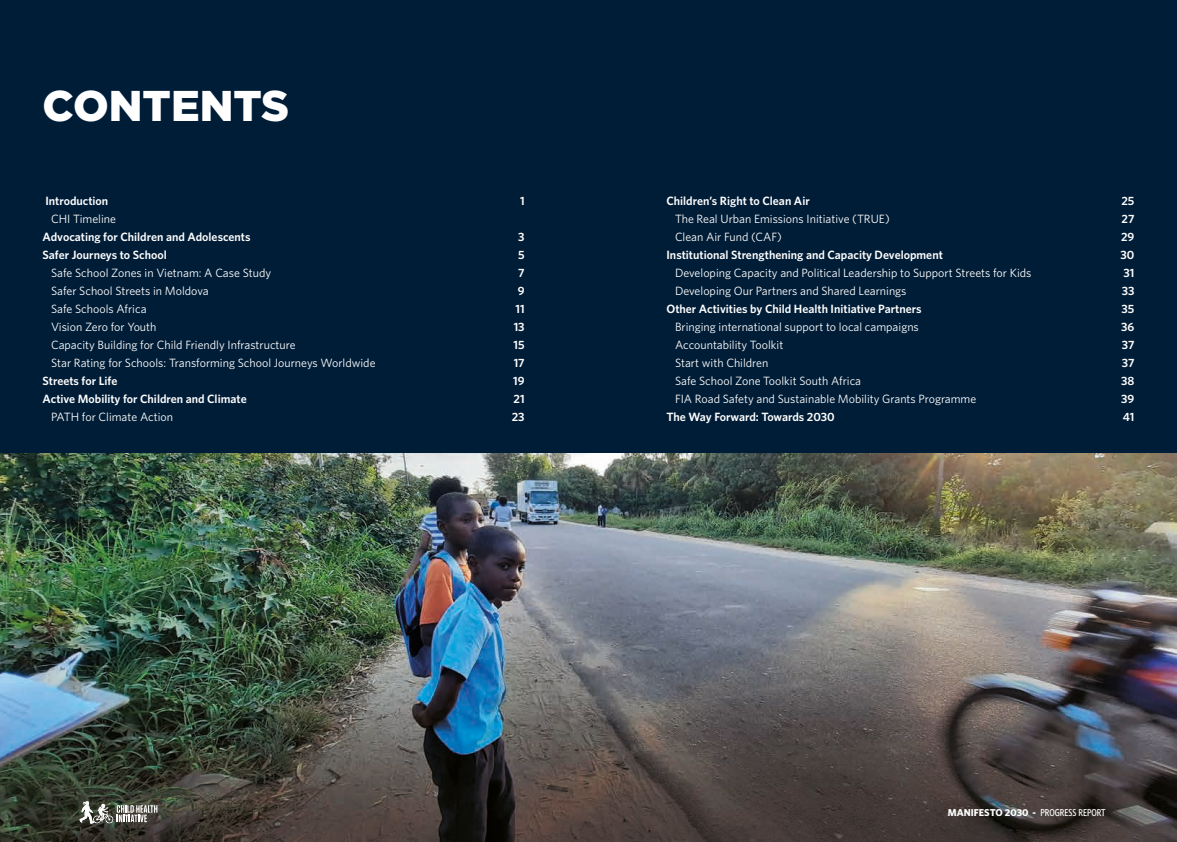
<style>
.page{position:relative;width:1177px;height:842px;background:#fff}
.page>*{position:absolute;margin:0;border:0;box-sizing:border-box;transform-origin:0 0}
.t1{font:900 43px "Gotham HTF";color:#fff}
.t2{font:12px/18px "Whitney";color:#fff}
.t3{font:600 12px/18px "Whitney";color:#fff}
.t4{font:700 10px "Whitney";color:#fff}
.s1{font-family:"Whitney Condensed";font-weight:500}
</style>
<div class="page">
<div style="left:0;top:0;width:1176px;height:842px;background:#001d37"></div>
<img style="left:0;top:454px;width:1176px;height:388px">
<svg style="left:80px;top:801px;width:77px;height:22px;background:#7e7f77"></svg>
<h1 class="t1" style="left:43px;top:81px;width:248px">CONTENTS</h1>
<p class="t3" style="left:45px;top:192px;width:64px">Introduction</p>
<p class="t2" style="left:51px;top:210px;width:66px">CHI Timeline</p>
<p class="t3" style="left:43px;top:228px;width:209px">Advocating for Children and Adolescents<br>Safer Journeys to School</p>
<p class="t2" style="left:51px;top:264px;width:326px">Safe School Zones in Vietnam: A Case Study<br>Safer School Streets in Moldova<br>Safe Schools Africa<br>Vision Zero for Youth<br>Capacity Building for Child Friendly Infrastructure<br>Star Rating for Schools: Transforming School Journeys Worldwide</p>
<p class="t3" style="left:43px;top:372px;width:206px">Streets for Life<br>Active Mobility for Children and Climate</p>
<p class="t2" style="left:51px;top:408px;width:124px">PATH for Climate Action</p>
<p class="t3" style="left:520px;top:192px;width:6px">1</p>
<p class="t3" style="left:512px;top:228px;width:14px;text-align:center">3<br>5<br>7<br>9<br>11<br>13<br>15<br>17<br>19<br>21<br>23</p>
<p class="t3" style="left:666px;top:192px;width:145px">Children’s Right to Clean Air</p>
<p class="t2" style="left:675px;top:210px;width:216px">The Real Urban Emissions Initiative (TRUE)<br>Clean Air Fund (CAF)</p>
<p class="t3" style="left:666px;top:246px;width:278px">Institutional Strengthening and Capacity Development</p>
<p class="t2" style="left:675px;top:264px;width:358px">Developing Capacity and Political Leadership to Support Streets for Kids<br>Developing Our Partners and Shared Learnings</p>
<p class="t3" style="left:666px;top:300px;width:257px">Other Activities by Child Health Initiative Partners</p>
<p class="t2" style="left:675px;top:318px;width:303px">Bringing international support to local campaigns Accountability Toolkit<br>Start with Children<br>Safe School Zone Toolkit South Africa<br>FIA Road Safety and Sustainable Mobility Grants Programme</p>
<p class="t3" style="left:666px;top:408px;width:170px">The Way Forward: Towards 2030</p>
<p class="t3" style="left:1120px;top:192px;width:15px;text-align:justify">25<br>27<br>29<br>30<br>31<br>33<br>35<br>36<br>37<br>37<br>38<br>39<br>41</p>
<p class="t4" style="left:947px;top:806px;width:159px">MANIFESTO 2030 - <span class="s1">PROGRESS REPORT</span></p>
</div>
